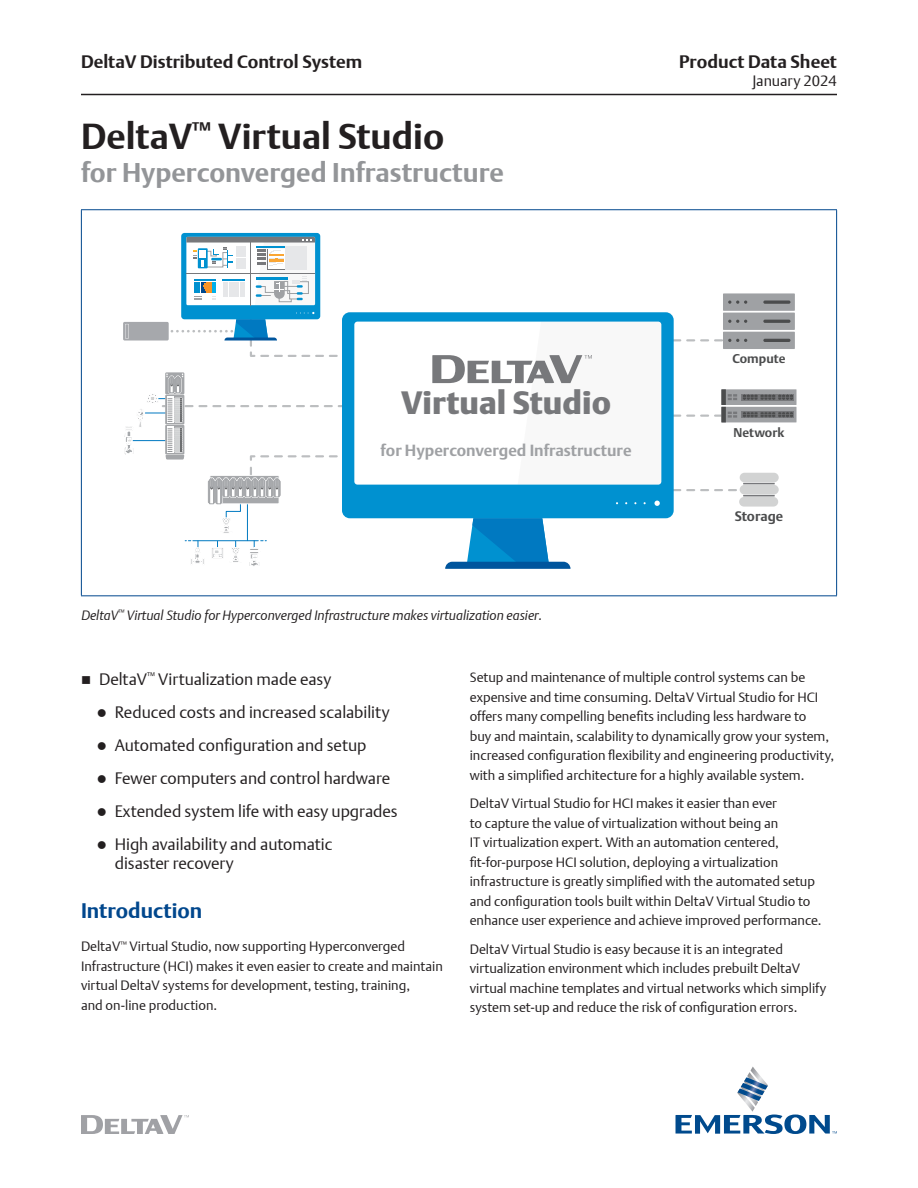
<style>
.page{position:relative;width:918px;height:1188px;background:#fff}
.page>*{position:absolute;margin:0;border:0;box-sizing:border-box;transform-origin:0 0}
.Document_Title{font:700 36px "DTL Argo T";color:#231f20}
.t1{font:900 32.1px "DTL Argo T";color:#77787b}
.Subhead_-_Gray{font:700 27px "DTL Argo T";color:#939598}
.Subhead_1{font:700 21px "DTL Argo T";color:#01478d}
.t2{font:700 18px "DTL Argo T";color:#231f20}
.t3{font:16.5px/19.5px "DTL Argo T Light";color:#231f20}
.t4{font:700 16.05px "DTL Argo T";color:#9fa1a4}
.t5{font:15px "DTL Argo T Light";color:#231f20}
.t6{font:700 13.65px "DTL Argo T";letter-spacing:-.005em;color:#4b4c4d}
.Body_Text{font:13.5px/19.5px "DTL Argo T Light";color:#231f20}
.Image_Illustration_Caption{font:italic 13.5px "DTL Argo T Light";color:#231f20}
.t7{font:700 12.6px "DTL Argo T";color:#4b4c4d}
</style>
<div class="page">
<hr style="left:81px;top:94px;width:756px;height:1px;background:#231f20">
<svg style="left:81px;top:1115px;width:108px;height:19px"></svg>
<svg style="left:676px;top:1066px;width:161px;height:68px"></svg>
<hr style="left:81px;top:209px;width:756px;height:1px;background:#01478d">
<hr style="left:81px;top:210px;width:1px;height:385px;background:#01478d">
<hr style="left:836px;top:210px;width:1px;height:385px;background:#01478d">
<hr style="left:81px;top:595px;width:756px;height:1px;background:#01478d">
<div style="left:342px;top:312px;width:332px;height:206px;background:#0091d0;border-radius:8px"></div>
<div style="left:354px;top:322px;width:307px;height:163px;background:#fff;border-radius:3px"></div>
<svg style="left:445px;top:518px;width:126px;height:51px"></svg>
<svg style="left:654px;top:501px;width:6px;height:5px"></svg>
<div style="left:123px;top:322px;width:46px;height:19px;background:#a6a8ac;border-radius:2px"></div>
<hr style="left:125px;top:324px;width:4px;height:14px;background:#cbccce">
<hr style="left:125px;top:324px;width:3px;height:14px;background:#a6a8ac">
<div style="left:181px;top:233px;width:139px;height:86px;background:linear-gradient(to right,#0091d0,#0091d0);border-radius:3px"></div>
<svg style="left:161px;top:237px;width:203px;height:121px"></svg>
<hr style="left:186px;top:273px;width:129px;height:1px;background:#77787b">
<hr style="left:251px;top:237px;width:1px;height:68px;background:#77787b">
<svg style="left:165px;top:372px;width:19px;height:22px"></svg>
<svg style="left:124px;top:374px;width:231px;height:88px"></svg>
<hr style="left:193px;top:540px;width:65px;height:1px;background:#0079c1">
<hr style="left:247px;top:495px;width:1px;height:46px;background:#0079c1">
<svg style="left:207px;top:468px;width:74px;height:66px"></svg>
<svg style="left:230px;top:541px;width:12px;height:21px"></svg>
<svg style="left:185px;top:540px;width:19px;height:24px"></svg>
<svg style="left:248px;top:540px;width:18px;height:26px"></svg>
<div style="left:212px;top:547px;width:11px;height:12px;border:1px solid #fff"></div>
<div style="left:213px;top:549px;width:9px;height:9px;border:1px solid #fff"></div>
<svg style="left:214px;top:541px;width:8px;height:16px"></svg>
<div style="left:723px;top:332px;width:72px;height:17px;background:#9fa1a4"></div>
<div style="left:723px;top:313px;width:72px;height:17px;background:#9fa1a4"></div>
<div style="left:723px;top:293px;width:72px;height:18px;background:#9fa1a4"></div>
<hr style="left:763px;top:301px;width:27px;height:3px;background:#4b4c4d;border-radius:2px">
<svg style="left:728px;top:301px;width:19px;height:3px"></svg>
<hr style="left:743px;top:495px;width:32px;height:2px;background:#77787b">
<div style="left:740px;top:485px;width:39px;height:9px;background:#d2d3d3;border-radius:5px"></div>
<div style="left:739px;top:497px;width:39px;height:10px;background:#d2d3d3;border-radius:5px"></div>
<div style="left:721px;top:407px;width:75px;height:15px;background:#9fa1a4"></div>
<div style="left:742px;top:411px;width:52px;height:7px;background:#77787b"></div>
<div style="left:721px;top:389px;width:75px;height:16px;background:#9fa1a4"></div>
<div style="left:742px;top:394px;width:52px;height:7px;background:#77787b"></div>
<svg style="left:432px;top:320px;width:361px;height:171px"></svg>
<h3 class="t2" style="left:81px;top:51px;width:283px">DeltaV Distributed Control System</h3>
<h3 class="t2" style="left:679px;top:51px;width:159px">Product Data Sheet</h3>
<p class="Document_Title" style="left:81px;top:115px;width:365px">DeltaV<sup>™</sup> Virtual Studio</p>
<p class="Subhead_-_Gray" style="left:81px;top:157px;width:425px">for Hyperconverged Infrastructure</p>
<p class="t1" style="left:401px;top:383px;width:212px">Virtual Studio</p>
<p class="t4" style="left:381px;top:441px;width:253px">for Hyperconverged Infrastructure</p>
<p class="Image_Illustration_Caption" style="left:81px;top:607px;width:462px">DeltaV<sup>™</sup> Virtual Studio for Hyperconverged Infrastructure makes virtualization easier.</p>
<p class="t5" style="left:752px;top:72px;width:86px">January 2024</p>
<p class="t7" style="left:732px;top:351px;width:55px">Compute</p>
<p class="t7" style="left:733px;top:425px;width:52px">Network</p>
<p class="t6" style="left:735px;top:508px;width:50px">Storage</p>
<p class="t3" style="left:99px;top:669px;width:234px">DeltaV<sup>™</sup> Virtualization made easy</p>
<p class="t3" style="left:115px;top:702px;width:276px">Reduced costs and increased scalability</p>
<p class="t3" style="left:115px;top:735px;width:253px">Automated configuration and setup</p>
<p class="t3" style="left:115px;top:768px;width:277px">Fewer computers and control hardware</p>
<p class="t3" style="left:115px;top:801px;width:284px">Extended system life with easy upgrades</p>
<p class="t3" style="left:115px;top:834px;width:219px">High availability and automatic disaster recovery</p>
<p class="Subhead_1" style="left:81px;top:899px;width:123px">Introduction</p>
<p class="Body_Text" style="left:81px;top:937px;width:363px">DeltaV<sup>™</sup> Virtual Studio, now supporting Hyperconverged Infrastructure (HCI) makes it even easier to create and maintain virtual DeltaV systems for development, testing, training,<br>and on-line production.</p>
<p class="Body_Text" style="left:470px;top:668px;width:366px">Setup and maintenance of multiple control systems can be expensive and time consuming. DeltaV Virtual Studio for HCI offers many compelling benefits including less hardware to<br>buy and maintain, scalability to dynamically grow your system, increased configuration flexibility and engineering productivity, with a simplified architecture for a highly available system.</p>
<p class="Body_Text" style="left:470px;top:794px;width:353px">DeltaV Virtual Studio for HCI makes it easier than ever<br>to capture the value of virtualization without being an<br>IT virtualization expert. With an automation centered, fit-for-purpose HCI solution, deploying a virtualization infrastructure is greatly simplified with the automated setup and configuration tools built within DeltaV Virtual Studio to enhance user experience and achieve improved performance.</p>
<p class="Body_Text" style="left:470px;top:939px;width:358px">DeltaV Virtual Studio is easy because it is an integrated virtualization environment which includes prebuilt DeltaV virtual machine templates and virtual networks which simplify system set-up and reduce the risk of configuration errors.</p>
</div>
